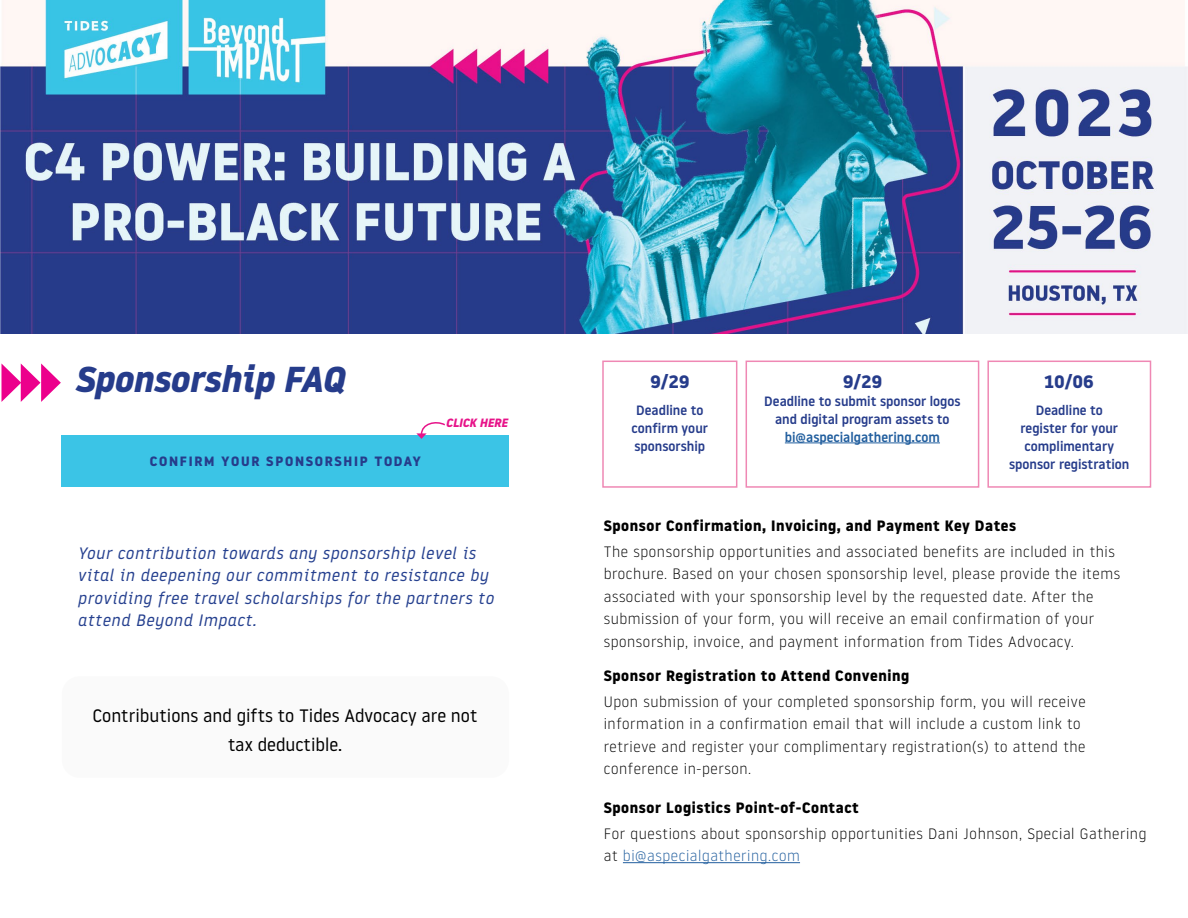
<style>
.page{position:relative;width:1188px;height:918px;background:#fff}
.page>*{position:absolute;margin:0;border:0;box-sizing:border-box;transform-origin:0 0}
.t1{font:italic 700 36px "Noway";color:#263c8b}
.t2{font:18px/28.5px "Noway";color:#000;text-align:center}
.t3{font:700 18px "Noway";color:#263c8b}
.t4{font:italic 16.5px/22.5px "Noway";letter-spacing:.04em;color:#25408f}
.t5{font:300 15px/22.5px "Noway";letter-spacing:.04em;color:#000}
.t6{font:700 15px "Noway";letter-spacing:.04em;color:#000}
.t7{font:500 13.5px/18px "Noway";color:#263c8b;text-align:center}
.t8{font:700 13.5px "Noway";letter-spacing:.125em;color:#263c8b}
.t9{font:500 13.5px "Noway";color:#215e9e}
.t10{font:italic 700 12px "Noway";color:#e71389}
.s1{color:#215e9e}
</style>
<div class="page">
<img style="left:0;top:0;width:1188px;height:333px">
<svg style="left:1px;top:363px;width:60px;height:39px"></svg>
<div style="left:62px;top:436px;width:447px;height:51px;background:#3bc4e6"></div>
<div style="left:62px;top:676px;width:447px;height:102px;background:#fafafa;border-radius:18px"></div>
<div style="left:602px;top:361px;width:135px;height:127px;border:2px solid #ef88b4"></div>
<hr style="left:785px;top:443px;width:155px;height:1px;background:#215e9e">
<div style="left:746px;top:361px;width:233px;height:127px;border:2px solid #ef88b4"></div>
<div style="left:987px;top:361px;width:164px;height:127px;border:2px solid #ef88b4"></div>
<hr style="left:623px;top:862px;width:177px;height:1px;background:#215e9e">
<svg style="left:416px;top:422px;width:31px;height:17px"></svg>
<h1 class="t1" style="left:74px;top:353px;width:271px">Sponsorship FAQ</h1>
<p class="t8" style="left:150px;top:454px;width:273px">CONFIRM YOUR SPONSORSHIP TODAY</p>
<p class="t10" style="left:446px;top:414px;width:63px">CLICK HERE</p>
<p class="t4" style="left:78px;top:541px;width:417px">Your contribution towards any sponsorship level is vital in deepening our commitment to resistance by providing free travel scholarships for the partners to attend Beyond Impact.</p>
<p class="t2" style="left:93px;top:701px;width:387px">Contributions and gifts to Tides Advocacy are not tax deductible.</p>
<p class="t3" style="left:650px;top:371px;width:41px">9/29</p>
<p class="t7" style="left:632px;top:401px;width:78px">Deadline to confirm your sponsorship</p>
<p class="t3" style="left:843px;top:371px;width:41px">9/29</p>
<p class="t7" style="left:764px;top:392px;width:198px">Deadline to submit sponsor logos and digital program assets to</p>
<p class="t9" style="left:785px;top:427px;width:157px">bi@aspecialgathering.com</p>
<p class="t3" style="left:1045px;top:371px;width:51px">10/06</p>
<p class="t7" style="left:1009px;top:401px;width:122px">Deadline to<br>register for your complimentary sponsor registration</p>
<p class="t6" style="left:604px;top:517px;width:414px">Sponsor Confirmation, Invoicing, and Payment Key Dates</p>
<p class="t5" style="left:604px;top:540px;width:518px">The sponsorship opportunities and associated benefits are included in this brochure. Based on your chosen sponsorship level, please provide the items associated with your sponsorship level by the requested date. After the submission of your form, you will receive an email confirmation of your sponsorship, invoice, and payment information from Tides Advocacy.</p>
<p class="t6" style="left:604px;top:667px;width:307px">Sponsor Registration to Attend Convening</p>
<p class="t5" style="left:604px;top:689px;width:483px">Upon submission of your completed sponsorship form, you will receive information in a confirmation email that will include a custom link to retrieve and register your complimentary registration(s) to attend the conference in-person.</p>
<p class="t6" style="left:604px;top:799px;width:257px">Sponsor Logistics Point-of-Contact</p>
<p class="t5" style="left:604px;top:821px;width:544px">For questions about sponsorship opportunities Dani Johnson, Special Gathering at <span class="s1">bi@aspecialgathering.com</span></p>
</div>
